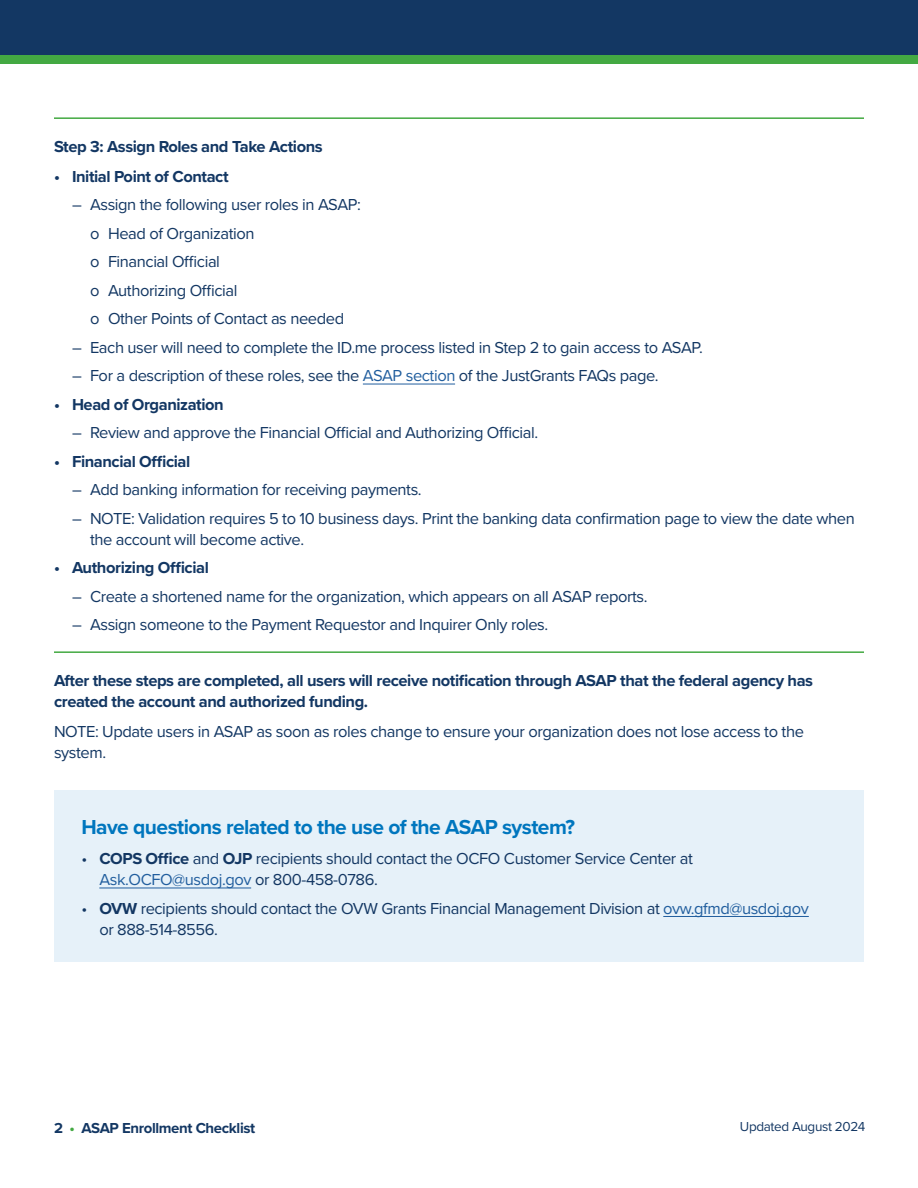
<style>
.page{position:relative;width:918px;height:1188px;background:#fff}
.page>*{position:absolute;margin:0;border:0;box-sizing:border-box;transform-origin:0 0}
.t1{font:700 21px "Proxima Nova";letter-spacing:-.025em;color:#0076be}
.Bullets_LVL2{font:16.5px/21px "Proxima Nova";letter-spacing:-.025em;color:#133763}
.Bullets{font:16.5px/21px "Proxima Nova";letter-spacing:-.025em;color:#133763}
.body_text_numbered_lvl1_line_above{font:700 16.5px/21px "Proxima Nova";letter-spacing:-.025em;color:#133763}
.body_text{font:16.5px/21px "Proxima Nova";letter-spacing:-.025em;color:#133763}
.Bullets_LVL3{font:16.5px "Proxima Nova";letter-spacing:-.025em;color:#133763}
.Bullets-2{font:700 16.5px "Proxima Nova";letter-spacing:-.025em;color:#133763}
.t2{font:700 15px "Proxima Nova";letter-spacing:-.025em;color:#133763}
.t3{font:13.5px "Proxima Nova";letter-spacing:-.025em;color:#133763}
.s1{color:#215e9e}
.s2{font-weight:700}
.s3{color:#43a942}
</style>
<div class="page">
<div style="left:0;top:0;width:918px;height:56px;background:#133763"></div>
<div style="left:0;top:55px;width:918px;height:9px;background:#43a942"></div>
<hr style="left:54px;top:117px;width:810px;height:2px;background:#43a942">
<hr style="left:363px;top:384px;width:92px;height:1px;background:#215e9e">
<hr style="left:54px;top:651px;width:810px;height:2px;background:#43a942">
<div style="left:54px;top:791px;width:810px;height:171px;background:#e6f1f9"></div>
<hr style="left:99px;top:888px;width:152px;height:1px;background:#215e9e">
<hr style="left:663px;top:916px;width:146px;height:1px;background:#215e9e">
<p class="body_text_numbered_lvl1_line_above" style="left:54px;top:136px;width:270px">Step 3: Assign Roles and Take Actions</p>
<p class="Bullets-2" style="left:54px;top:164px;width:176px">• Initial Point of Contact</p>
<p class="Bullets_LVL2" style="left:72px;top:194px;width:290px">– Assign the following user roles in ASAP:</p>
<p class="Bullets_LVL3" style="left:90px;top:221px;width:166px">o Head of Organization</p>
<p class="Bullets_LVL3" style="left:90px;top:250px;width:132px">o Financial Official</p>
<p class="Bullets_LVL3" style="left:90px;top:278px;width:149px">o Authorizing Official</p>
<p class="Bullets_LVL3" style="left:90px;top:307px;width:256px">o Other Points of Contact as needed</p>
<p class="Bullets_LVL2" style="left:72px;top:336px;width:632px">– Each user will need to complete the ID.me process listed in Step 2 to gain access to ASAP.</p>
<p class="Bullets_LVL2" style="left:72px;top:365px;width:588px">– For a description of these roles, see the <span class="s1">ASAP section</span> of the JustGrants FAQs page.</p>
<p class="Bullets-2" style="left:54px;top:392px;width:171px">• Head of Organization</p>
<p class="Bullets_LVL2" style="left:72px;top:422px;width:468px">– Review and approve the Financial Official and Authorizing Official.</p>
<p class="Bullets-2" style="left:54px;top:449px;width:138px">• Financial Official</p>
<p class="Bullets_LVL2" style="left:72px;top:479px;width:351px">– Add banking information for receiving payments.</p>
<p class="Bullets_LVL2" style="left:90px;top:507px;width:766px;text-indent:-18px">– NOTE: Validation requires 5 to 10 business days. Print the banking data confirmation page to view the date when the account will become active.</p>
<p class="Bullets-2" style="left:54px;top:556px;width:156px">• Authorizing Official</p>
<p class="Bullets_LVL2" style="left:72px;top:585px;width:577px">– Create a shortened name for the organization, which appears on all ASAP reports.</p>
<p class="Bullets_LVL2" style="left:72px;top:614px;width:478px">– Assign someone to the Payment Requestor and Inquirer Only roles.</p>
<p class="body_text_numbered_lvl1_line_above" style="left:54px;top:670px;width:761px">After these steps are completed, all users will receive notification through ASAP that the federal agency has created the account and authorized funding.</p>
<p class="body_text" style="left:54px;top:720px;width:752px">NOTE: Update users in ASAP as soon as roles change to ensure your organization does not lose access to the system.</p>
<h1 class="t1" style="left:81px;top:812px;width:495px">Have questions related to the use of the ASAP system?</h1>
<p class="Bullets" style="left:99px;top:848px;width:595px;text-indent:-18px">• <span class="s2">COPS Office</span> and <span class="s2">OJP</span> recipients should contact the OCFO Customer Service Center at<br><span class="s1">Ask.OCFO@usdoj.gov</span> or 800-458-0786.</p>
<p class="Bullets" style="left:99px;top:897px;width:711px;text-indent:-18px">• <span class="s2">OVW</span> recipients should contact the OVW Grants Financial Management Division at <span class="s1">ovw.gfmd@usdoj.gov </span>or 888-514-8556.</p>
<p class="t2" style="left:54px;top:1116px;width:203px">2 <span class="s3">•</span> ASAP Enrollment Checklist</p>
<p class="t3" style="left:740px;top:1117px;width:127px">Updated August 2024</p>
</div>
